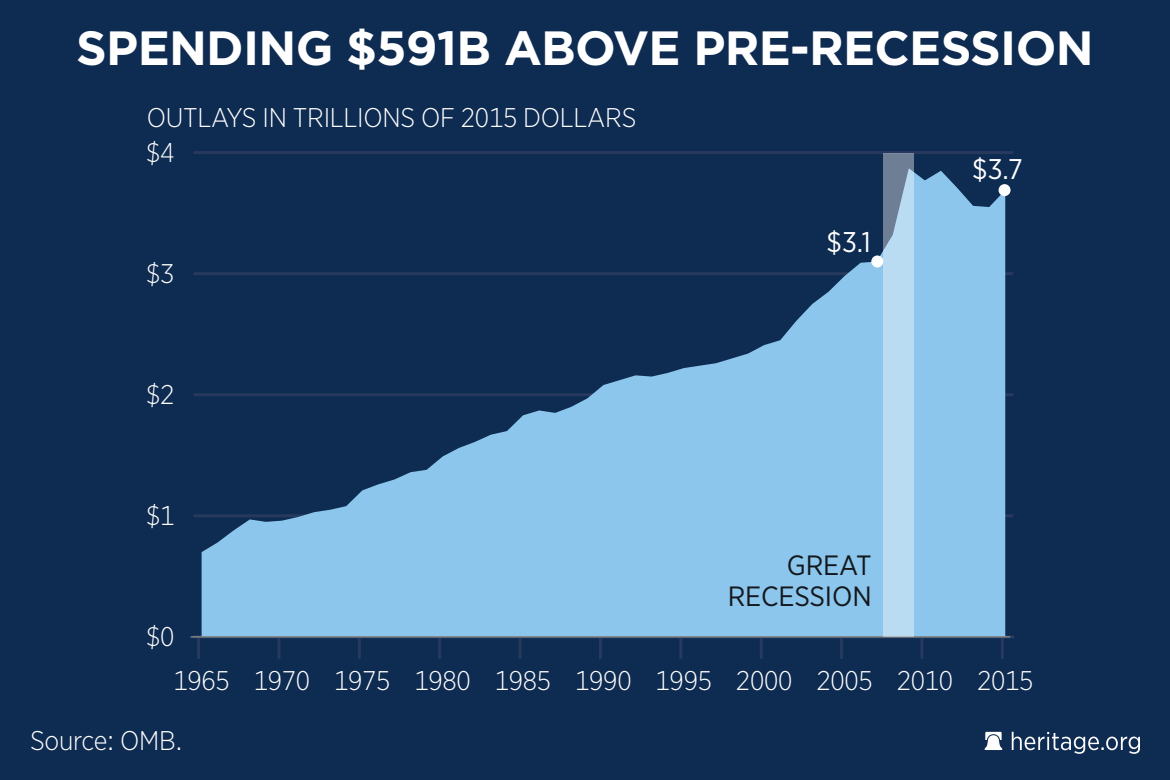
<style>
.page{position:relative;width:1170px;height:780px;background:#0e2b51}
.page>*{position:absolute;margin:0;border:0;box-sizing:border-box;transform-origin:0 0}
.t1{font:700 48px "Gotham";letter-spacing:-.015em;color:#fff}
.t2{font:28.5px "Gotham Narrow";color:#fff}
.t3{font:27.9px/30.9px "Gotham Narrow";letter-spacing:-.005em;color:#231f20;text-align:right}
.t4{font:300 27px "Gotham Narrow";letter-spacing:-.01em;color:#fff}
</style>
<div class="page">
<svg style="left:985px;top:732px;width:155px;height:22px"></svg>
<hr style="left:197px;top:637px;width:3px;height:22px;background:#273a5e">
<hr style="left:277px;top:637px;width:3px;height:22px;background:#273a5e">
<hr style="left:358px;top:637px;width:3px;height:22px;background:#273a5e">
<hr style="left:438px;top:637px;width:3px;height:22px;background:#273a5e">
<hr style="left:519px;top:637px;width:3px;height:22px;background:#273a5e">
<hr style="left:599px;top:637px;width:3px;height:22px;background:#273a5e">
<hr style="left:679px;top:637px;width:3px;height:22px;background:#273a5e">
<hr style="left:760px;top:637px;width:3px;height:22px;background:#273a5e">
<hr style="left:840px;top:637px;width:3px;height:22px;background:#273a5e">
<hr style="left:920px;top:637px;width:3px;height:22px;background:#273a5e">
<hr style="left:1001px;top:637px;width:3px;height:22px;background:#273a5e">
<hr style="left:194px;top:151px;width:819px;height:3px;background:#273a5e">
<svg style="left:202px;top:171px;width:803px;height:465px;fill:#8cc6ec"></svg>
<hr style="left:191px;top:636px;width:819px;height:2px;background:#808285">
<svg style="left:883px;top:153px;width:31px;height:483px;background:#b0d1e8"></svg>
<div style="left:871px;top:255px;width:12px;height:12px;background:#fff;border-radius:50%"></div>
<div style="left:999px;top:184px;width:12px;height:12px;background:#fff;border-radius:50%"></div>
<h1 class="t1" style="left:76px;top:16px;width:1019px">SPENDING $591B ABOVE PRE-RECESSION</h1>
<p class="t4" style="left:147px;top:101px;width:491px">OUTLAYS IN TRILLIONS OF 2015 DOLLARS</p>
<p class="t4" style="left:146px;top:136px;width:30px">$4</p>
<p class="t4" style="left:146px;top:257px;width:30px">$3</p>
<p class="t4" style="left:146px;top:378px;width:30px">$2</p>
<p class="t4" style="left:146px;top:499px;width:30px">$1</p>
<p class="t4" style="left:146px;top:620px;width:30px">$0</p>
<p class="t2" style="left:827px;top:225px;width:46px">$3.1</p>
<p class="t3" style="left:728px;top:549px;width:146px">GREAT<br>RECESSION</p>
<p class="t2" style="left:972px;top:151px;width:52px">$3.7</p>
<p class="t4" style="left:173px;top:664px;width:862px">1965 1970 1975 1980 1985 1990 1995 2000 2005 2010 2015</p>
<p class="t4" style="left:30px;top:724px;width:154px">Source: OMB.</p>
</div>
